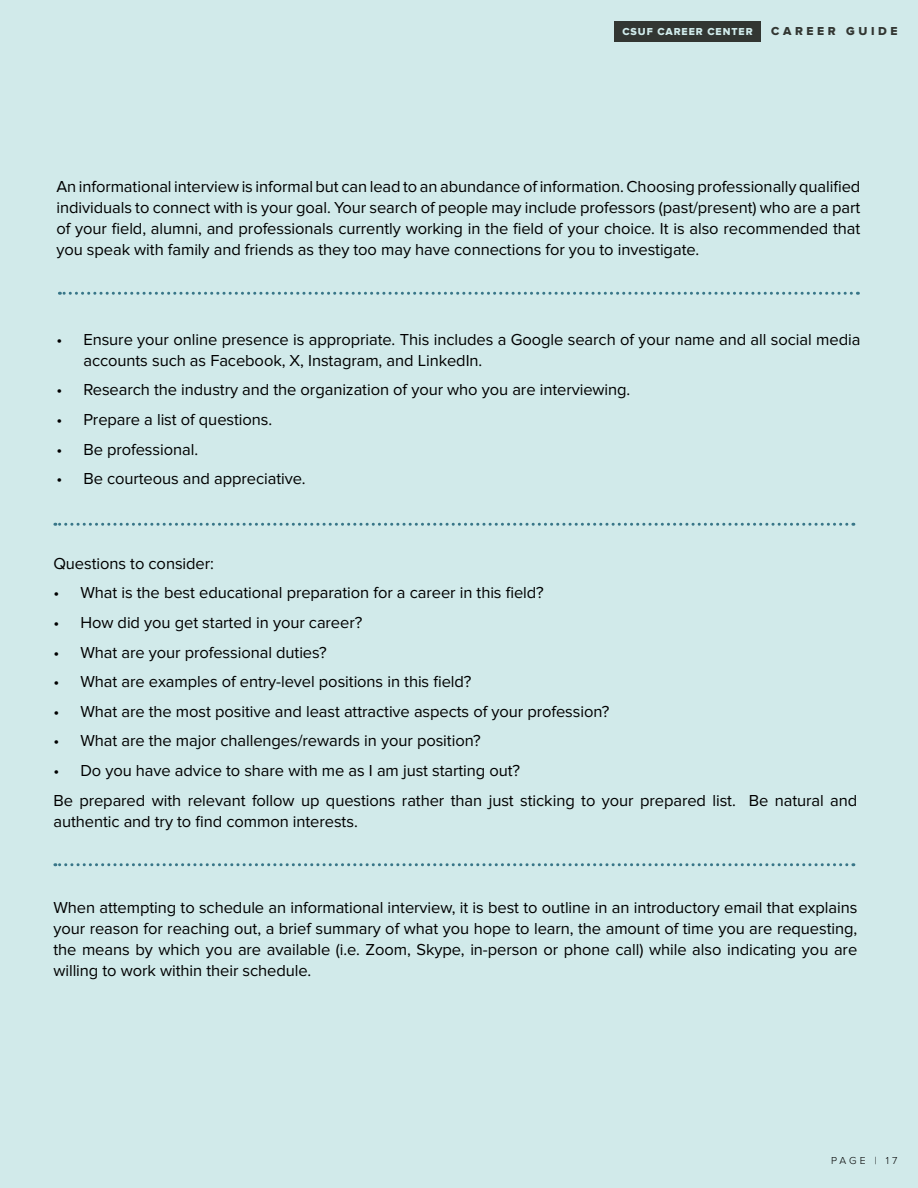
<style>
.page{position:relative;width:918px;height:1188px;background:#d1eaea}
.page>*{position:absolute;margin:0;border:0;box-sizing:border-box;transform-origin:0 0}
.t1{font:16.5px/21px "Proxima Nova";letter-spacing:-.005em;color:#000;text-align:justify}
.t2{font:12px "Proxima Nova Extrabld";letter-spacing:.3em;color:#323632}
.t3{font:10.5px "Proxima Nova Extrabld";letter-spacing:.09em;color:#d0ebeb}
.t4{font:300 10.5px "Proxima Nova";letter-spacing:.28em;color:#000}
</style>
<div class="page">
<svg style="left:59px;top:292px;width:792px;height:3px"></svg>
<svg style="left:55px;top:523px;width:792px;height:3px"></svg>
<svg style="left:55px;top:863px;width:792px;height:3px"></svg>
<div style="left:614px;top:21px;width:147px;height:20px;background:#323632"></div>
<p class="t3" style="left:622px;top:25px;width:132px">CSUF CAREER CENTER</p>
<p class="t2" style="left:771px;top:24px;width:128px">CAREER GUIDE</p>
<p class="t1" style="left:56px;top:176px;width:806px">An informational interview is informal but can lead to an abundance of information. Choosing professionally qualified individuals to connect with is your goal. Your search of people may include professors (past/present) who are a part of your field, alumni, and professionals currently working in the field of your choice. It is also recommended that you speak with family and friends as they too may have connections for you to investigate.</p>
<p class="t1" style="left:83px;top:329px;width:779px;text-indent:-27px">• Ensure your online presence is appropriate. This includes a Google search of your name and all social media accounts such as Facebook, X, Instagram, and LinkedIn.</p>
<p class="t1" style="left:56px;top:380px;width:576px">• Research the industry and the organization of your who you are interviewing.</p>
<p class="t1" style="left:56px;top:409px;width:217px">• Prepare a list of questions.</p>
<p class="t1" style="left:56px;top:439px;width:143px">• Be professional.</p>
<p class="t1" style="left:56px;top:468px;width:251px">• Be courteous and appreciative.</p>
<p class="t1" style="left:53px;top:553px;width:162px">Questions to consider:</p>
<p class="t1" style="left:53px;top:583px;width:492px">• What is the best educational preparation for a career in this field?</p>
<p class="t1" style="left:53px;top:612px;width:310px">• How did you get started in your career?</p>
<p class="t1" style="left:53px;top:642px;width:275px">• What are your professional duties?</p>
<p class="t1" style="left:53px;top:671px;width:420px">• What are examples of entry-level positions in this field?</p>
<p class="t1" style="left:53px;top:701px;width:558px">• What are the most positive and least attractive aspects of your profession?</p>
<p class="t1" style="left:53px;top:731px;width:429px">• What are the major challenges/rewards in your position?</p>
<p class="t1" style="left:53px;top:756px;width:806px;line-height:29.5px">• Do you have advice to share with me as I am just starting out?<br>Be prepared with relevant follow up questions rather than just sticking to your prepared list. Be natural and</p>
<p class="t1" style="left:53px;top:811px;width:306px">authentic and try to find common interests.</p>
<p class="t1" style="left:53px;top:898px;width:806px">When attempting to schedule an informational interview, it is best to outline in an introductory email that explains your reason for reaching out, a brief summary of what you hope to learn, the amount of time you are requesting, the means by which you are available (i.e. Zoom, Skype, in-person or phone call) while also indicating you are willing to work within their schedule.</p>
<p class="t4" style="left:831px;top:1155px;width:68px">PAGE | 17</p>
</div>
